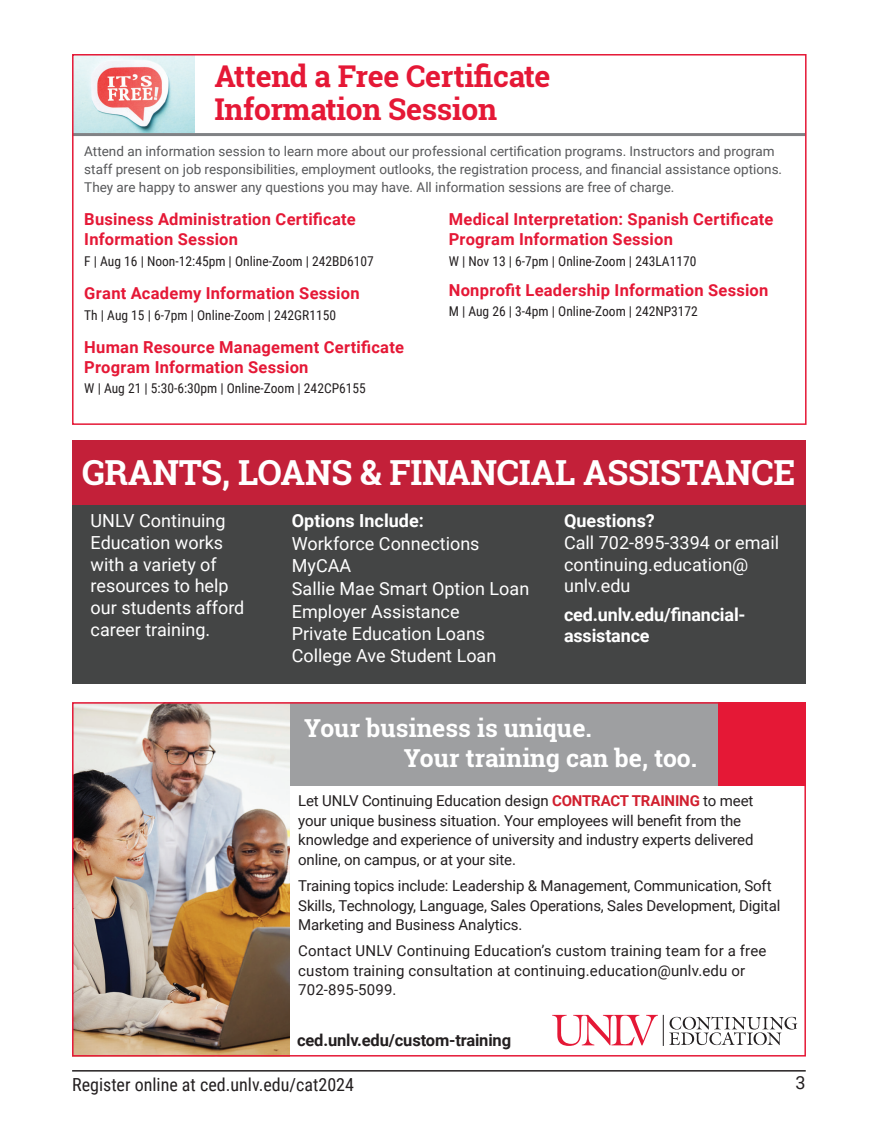
<style>
.page{position:relative;width:878px;height:1121px;background:#fff}
.page>*{position:absolute;margin:0;border:0;box-sizing:border-box;transform-origin:0 0}
.t1{font:700 34.5px "Roboto Slab";letter-spacing:-.01em;color:#fff}
.Category_Head{font:700 30px/33px "Roboto Slab";letter-spacing:-.01em;color:#e51836}
.IBC_Your_Training{font:700 24.75px "Roboto Slab";color:#fff}
.IBC_Your_Business{font:700 24.75px "Roboto Slab";color:#fff}
.t2{font:18px/21.6px "Roboto";color:#fff}
.t3{font:700 18px/21.6px "Roboto";letter-spacing:-.01em;color:#fff}
.t4{font:18px "Roboto Condensed";color:#231f20}
.t5{font:18px "Roboto";color:#231f20}
.Information_Session{font:700 16.5px/19.8px "Roboto";letter-spacing:.015em;color:#e51836}
.IBC_What_Text_in_Bar_2{font:700 16.5px "Roboto";letter-spacing:-.01em;color:#231f20}
.IBC_Text{font:15px/19.5px "Roboto";letter-spacing:-.01em;color:#231f20}
.IBC_What_Text_in_Bar_2-2{font:15px/19.5px "Roboto";letter-spacing:.01em;color:#231f20}
.Group_Blurb_Text_Fixed_Style{font:13.5px/18px "Roboto";color:#57585a}
.courseInfo{font:13.5px "Roboto Condensed";color:#231f20}
.s1{font-weight:700;color:#d1202f}
</style>
<div class="page">
<hr style="left:72px;top:1070px;width:733px;height:1px;background:#231f20">
<div style="left:230px;top:702px;width:576px;height:83px;background:#9e9fa1"></div>
<div style="left:718px;top:702px;width:88px;height:83px;background:#e51836"></div>
<div style="left:73px;top:440px;width:732px;height:65px;background:#c32039"></div>
<div style="left:73px;top:505px;width:732px;height:179px;background:#444545"></div>
<hr style="left:73px;top:133px;width:732px;height:3px;background:#808285">
<img style="left:75px;top:57px;width:119px;height:76px">
<div style="left:72px;top:54px;width:734px;height:371px;border:2px solid #e51836"></div>
<img style="left:75px;top:705px;width:214px;height:348px">
<svg style="left:552px;top:1014px;width:106px;height:31px"></svg>
<svg style="left:669px;top:1016px;width:128px;height:29px"></svg>
<hr style="left:663px;top:1014px;width:1px;height:31px;background:#231f20">
<div style="left:72px;top:702px;width:734px;height:354px;border:2px solid #e51836"></div>
<h1 class="Category_Head" style="left:214px;top:59px;width:338px">Attend a Free Certificate<br>Information Session</h1>
<p class="Group_Blurb_Text_Fixed_Style" style="left:84px;top:141px;width:699px">Attend an information session to learn more about our professional certification programs. Instructors and program staff present on job responsibilities, employment outlooks, the registration process, and financial assistance options.<br>They are happy to answer any questions you may have. All information sessions are free of charge.</p>
<h2 class="Information_Session" style="left:84px;top:209px;width:273px">Business Administration Certificate<br>Information Session</h2>
<p class="courseInfo" style="left:84px;top:251px;width:291px">F | Aug 16 | Noon-12:45pm | Online-Zoom | 242BD6107</p>
<h2 class="Information_Session" style="left:84px;top:282px;width:277px">Grant Academy Information Session</h2>
<p class="courseInfo" style="left:84px;top:305px;width:253px">Th | Aug 15 | 6-7pm | Online-Zoom | 242GR1150</p>
<h2 class="Information_Session" style="left:84px;top:336px;width:321px">Human Resource Management Certificate<br>Program Information Session</h2>
<p class="courseInfo" style="left:84px;top:379px;width:283px">W | Aug 21 | 5:30-6:30pm | Online-Zoom | 242CP6155</p>
<h2 class="Information_Session" style="left:448px;top:209px;width:326px">Medical Interpretation: Spanish Certificate<br>Program Information Session</h2>
<p class="courseInfo" style="left:448px;top:251px;width:249px">W | Nov 13 | 6-7pm | Online-Zoom | 243LA1170</p>
<h2 class="Information_Session" style="left:448px;top:279px;width:321px">Nonprofit Leadership Information Session</h2>
<p class="courseInfo" style="left:448px;top:302px;width:251px">M | Aug 26 | 3-4pm | Online-Zoom | 242NP3172</p>
<h1 class="t1" style="left:82px;top:449px;width:715px">GRANTS, LOANS &amp; FINANCIAL ASSISTANCE</h1>
<p class="t2" style="left:91px;top:509px;width:155px">UNLV Continuing<br>Education works with a variety of resources to help our students afford career training.</p>
<p class="t3" style="left:292px;top:509px;width:133px">Options Include:</p>
<p class="t3" style="left:564px;top:509px;width:92px">Questions?</p>
<p class="t2" style="left:564px;top:531px;width:216px">Call 702-895-3394 or email continuing.education@ unlv.edu</p>
<p class="t3" style="left:564px;top:603px;width:183px">ced.unlv.edu/financial&shy;assistance</p>
<p class="t2" style="left:292px;top:531px;width:239px;line-height:22.4px">Workforce Connections<br>MyCAA<br>Sallie Mae Smart Option Loan<br>Employer Assistance<br>Private Education Loans<br>College Ave Student Loan</p>
<p class="IBC_Your_Business" style="left:304px;top:710px;width:289px">Your business is unique.</p>
<p class="IBC_Your_Training" style="left:403px;top:741px;width:295px">Your training can be, too.</p>
<p class="IBC_Text" style="left:298px;top:790px;width:457px">Let UNLV Continuing Education design <span class="s1">CONTRACT TRAINING</span> to meet your unique business situation. Your employees will benefit from the knowledge and experience of university and industry experts delivered online, on campus, or at your site.</p>
<p class="IBC_Text" style="left:298px;top:875px;width:483px">Training topics include: Leadership &amp; Management, Communication, Soft<br>Skills, Technology, Language, Sales Operations, Sales Development, Digital<br>Marketing and Business Analytics.</p>
<p class="IBC_What_Text_in_Bar_2-2" style="left:298px;top:940px;width:469px">Contact UNLV Continuing Education’s custom training team for a free custom training consultation at continuing.education@unlv.edu or<br>702-895-5099.</p>
<p class="IBC_What_Text_in_Bar_2" style="left:297px;top:1028px;width:215px">ced.unlv.edu/custom-training</p>
<p class="t4" style="left:72px;top:1072px;width:283px">Register online at ced.unlv.edu/cat2024</p>
<p class="t5" style="left:795px;top:1070px;width:12px">3</p>
</div>
